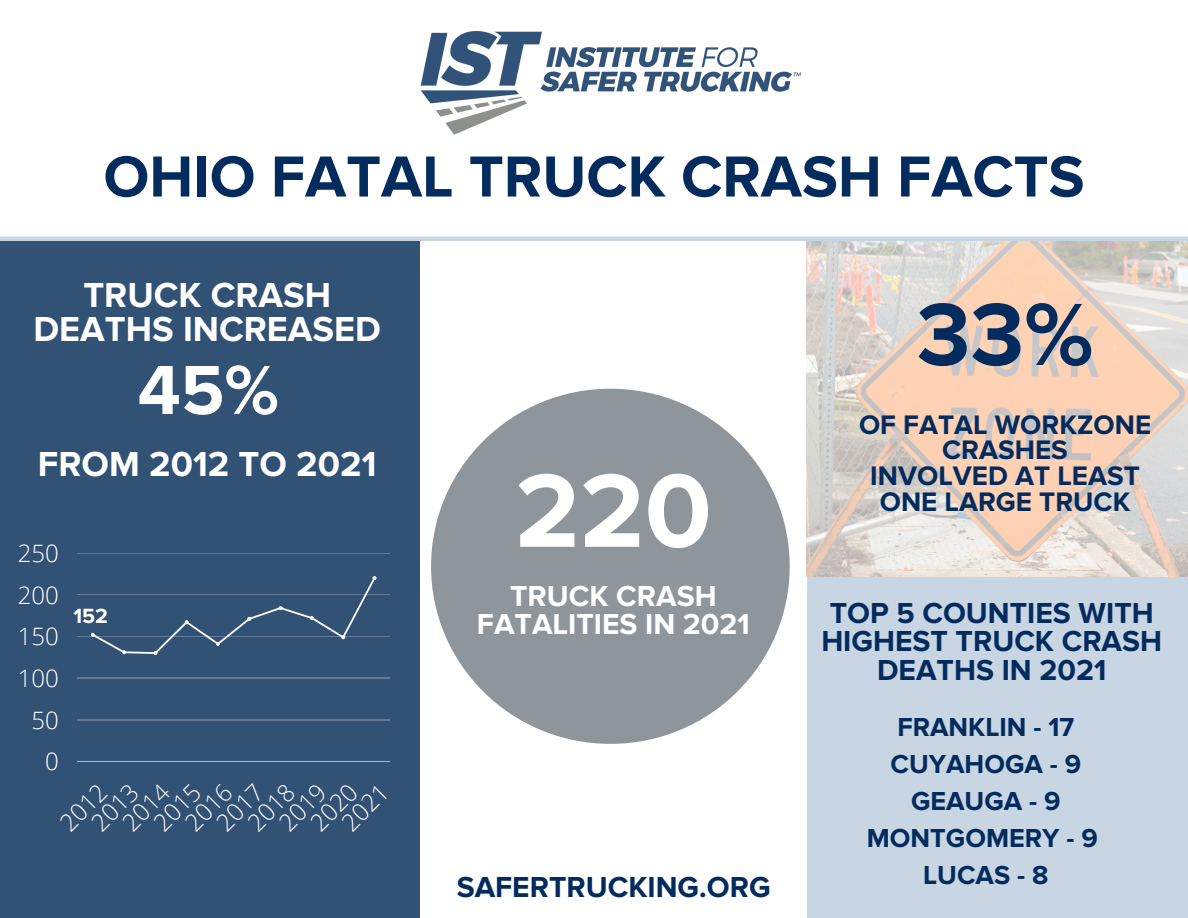
<style>
.page{position:relative;width:1188px;height:918px;background:#fff}
.page>*{position:absolute;margin:0;border:0;box-sizing:border-box;transform-origin:0 0}
.t1{font:700 108px "Proxima Nova";color:#fff}
.t2{font:700 91.5px "Proxima Nova";color:#042b5d}
.t3{font:700 72px "Proxima Nova";color:#fff}
.t4{font:700 60px "Proxima Nova";color:#042b5d}
.t5{font:700 36px/33.8px "Proxima Nova";color:#fff;text-align:center}
.t6{font:700 30px/28.2px "Proxima Nova";color:#042b5d;text-align:center}
.t7{font:700 30px "Proxima Nova";color:#fff}
.t8{font:700 27.75px/25.8px "Proxima Nova";color:#042b5d;text-align:center}
.t9{font:700 27px "Proxima Nova";color:#042b5d}
.t10{font:300 24px "Open Sans";color:#fff}
.t11{font:700 21.3px "Proxima Nova";color:#fff}
</style>
<div class="page">
<div style="left:0;top:239px;width:420px;height:679px;background:#315175"></div>
<img style="left:420px;top:31px;width:381px;height:104px">
<div style="left:431px;top:389px;width:359px;height:355px;background:#8e969c;border-radius:50%"></div>
<div style="left:807px;top:577px;width:381px;height:341px;background:#c8d5e2"></div>
<img style="left:806px;top:241px;width:382px;height:335px">
<hr style="left:0;top:237px;width:1188px;height:4px;background:#c8d5e2">
<hr style="left:77px;top:553px;width:313px;height:1px;background:#fff">
<hr style="left:77px;top:594px;width:313px;height:1px;background:#fff">
<hr style="left:77px;top:636px;width:313px;height:1px;background:#fff">
<hr style="left:77px;top:678px;width:313px;height:1px;background:#fff">
<hr style="left:77px;top:720px;width:313px;height:1px;background:#fff">
<hr style="left:77px;top:761px;width:313px;height:1px;background:#fff">
<svg style="left:91px;top:576px;width:285px;height:79px"></svg>
<p class="t4" style="left:103px;top:141px;width:983px">OHIO FATAL TRUCK CRASH FACTS</p>
<p class="t5" style="left:33px;top:279px;width:349px">TRUCK CRASH<br>DEATHS INCREASED</p>
<p class="t3" style="left:138px;top:348px;width:143px">45%</p>
<p class="t5" style="left:38px;top:448px;width:340px">FROM 2012 TO 2021</p>
<p class="t10" style="left:18px;top:536px;width:43px">250</p>
<p class="t10" style="left:18px;top:578px;width:43px">200</p>
<p class="t10" style="left:18px;top:620px;width:43px">150</p>
<p class="t10" style="left:18px;top:661px;width:43px">100</p>
<p class="t10" style="left:32px;top:703px;width:29px">50</p>
<p class="t10" style="left:45px;top:745px;width:15px">0</p>
<p class="t11" style="left:74px;top:604px;width:36px">152</p>
<p class="t10" style="left:115px;top:815px;width:56px;rotate:-45deg">2014</p>
<p class="t10" style="left:177px;top:815px;width:56px;rotate:-45deg">2016</p>
<p class="t10" style="left:303px;top:815px;width:56px;rotate:-45deg">2020</p>
<p class="t10" style="left:240px;top:815px;width:56px;rotate:-45deg">2018</p>
<p class="t10" style="left:271px;top:815px;width:56px;rotate:-45deg">2019</p>
<p class="t10" style="left:209px;top:815px;width:56px;rotate:-45deg">2017</p>
<p class="t10" style="left:52px;top:815px;width:56px;rotate:-45deg">2012</p>
<p class="t10" style="left:84px;top:815px;width:56px;rotate:-45deg">2013</p>
<p class="t10" style="left:146px;top:815px;width:56px;rotate:-45deg">2015</p>
<p class="t10" style="left:334px;top:815px;width:56px;rotate:-45deg">2021</p>
<p class="t1" style="left:515px;top:447px;width:198px">220</p>
<p class="t7" style="left:510px;top:578px;width:208px">TRUCK CRASH</p>
<p class="t7" style="left:477px;top:607px;width:274px">FATALITIES IN 2021</p>
<p class="t6" style="left:457px;top:873px;width:315px">SAFERTRUCKING.ORG</p>
<p class="t2" style="left:917px;top:281px;width:178px">33%</p>
<p class="t8" style="left:859px;top:412px;width:294px">OF FATAL WORKZONE<br>CRASHES</p>
<p class="t8" style="left:870px;top:464px;width:271px">INVOLVED AT LEAST<br>ONE LARGE TRUCK</p>
<p class="t6" style="left:821px;top:600px;width:342px">TOP 5 COUNTIES WITH<br>HIGHEST TRUCK CRASH<br>DEATHS IN 2021</p>
<p class="t9" style="left:897px;top:711px;width:178px">FRANKLIN - 17</p>
<p class="t9" style="left:890px;top:748px;width:192px">CUYAHOGA - 9</p>
<p class="t9" style="left:911px;top:785px;width:151px">GEAUGA - 9</p>
<p class="t9" style="left:867px;top:822px;width:233px">MONTGOMERY - 9</p>
<p class="t9" style="left:923px;top:859px;width:127px">LUCAS - 8</p>
</div>
